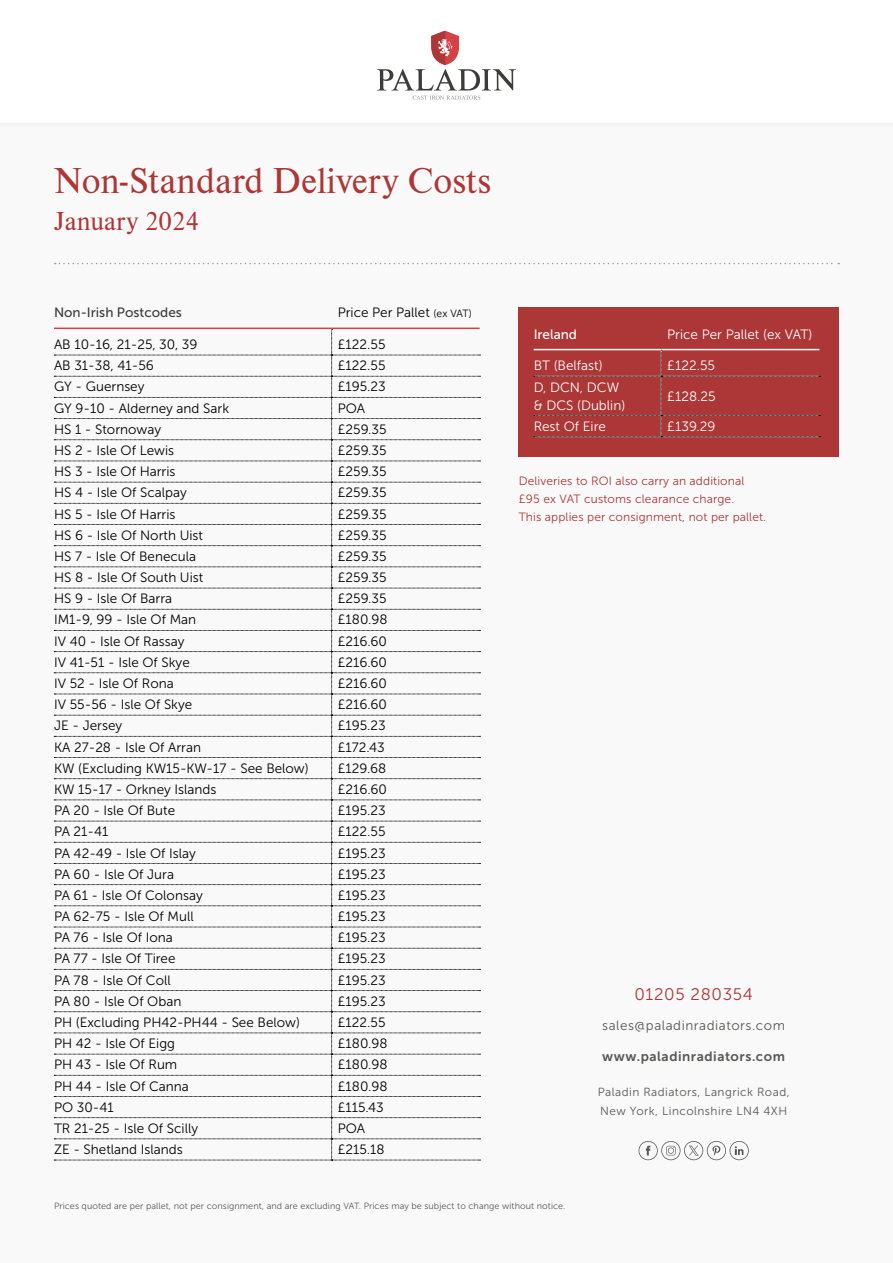
<style>
.page{position:relative;width:893px;height:1263px;background:#fff}
.page>*{position:absolute;margin:0;border:0;box-sizing:border-box;transform-origin:0 0}
.t1{font:37.5px "Nimbus Rom D";color:#ad3737}
.t2{font:27px "Nimbus Rom D";color:#ad3737}
.t3{font:16.8px "Museo Sans 300";letter-spacing:.04em;color:#ad3737}
.t4{font:13.5px "Museo Sans 300";color:#000}
.t5{font:13.5px/18px "Museo Sans 300";color:#fff}
.t6{font:13.5px "Museo Sans 300";letter-spacing:.04em;color:#575756}
.t7{font:13.5px "Museo Sans 700";letter-spacing:.04em;color:#575756}
.t8{font:13.5px "Museo Sans 500";color:#3c3c3b}
.t9{font:13.5px "Museo Sans 500";color:#fff}
.t10{font:12px/18px "Museo Sans 300";letter-spacing:.01em;color:#ad3737}
.t11{font:11.7px/18.5px "Museo Sans 300";letter-spacing:.04em;color:#575756}
.t12{font:9px "Museo Sans 300";letter-spacing:.01em;color:#575756}
.s1{font-size:10.5px}
</style>
<div class="page">
<svg style="left:377px;top:31px;width:139px;height:59px"></svg>
<svg style="left:413px;top:96px;width:67px;height:4px"></svg>
<div style="left:0;top:114px;width:893px;height:1149px;background:#f9f9f9"></div>
<svg style="left:55px;top:263px;width:784px;height:1px"></svg>
<svg style="left:54px;top:329px;width:426px;height:832px"></svg>
<hr style="left:54px;top:328px;width:278px;height:1px;background:#d44245">
<hr style="left:332px;top:328px;width:148px;height:1px;background:#d44245">
<svg style="left:638px;top:1141px;width:111px;height:19px"></svg>
<div style="left:519px;top:307px;width:320px;height:149px;background:#ad3737"></div>
<svg style="left:534px;top:350px;width:286px;height:87px"></svg>
<hr style="left:534px;top:349px;width:127px;height:1px;background:#fff">
<hr style="left:661px;top:349px;width:158px;height:1px;background:#fff">
<h1 class="t1" style="left:54px;top:156px;width:439px">Non-Standard Delivery Costs</h1>
<h2 class="t2" style="left:54px;top:204px;width:147px">January 2024</h2>
<p class="t8" style="left:54px;top:305px;width:129px">Non-Irish Postcodes</p>
<p class="t4" style="left:338px;top:305px;width:136px">Price Per Pallet <span class="s1">(ex VAT)</span></p>
<p class="t4" style="left:54px;top:337px;width:145px">AB 10-16, 21-25, 30, 39</p>
<p class="t4" style="left:338px;top:337px;width:49px">£122.55</p>
<p class="t4" style="left:54px;top:358px;width:101px">AB 31-38, 41-56</p>
<p class="t4" style="left:338px;top:358px;width:49px">£122.55</p>
<p class="t4" style="left:54px;top:379px;width:92px">GY - Guernsey</p>
<p class="t4" style="left:338px;top:379px;width:50px">£195.23</p>
<p class="t4" style="left:54px;top:401px;width:177px">GY 9-10 - Alderney and Sark</p>
<p class="t4" style="left:338px;top:401px;width:29px">POA</p>
<p class="t4" style="left:54px;top:422px;width:109px">HS 1 - Stornoway</p>
<p class="t4" style="left:338px;top:422px;width:51px">£259.35</p>
<p class="t4" style="left:54px;top:443px;width:122px">HS 2 - Isle Of Lewis</p>
<p class="t4" style="left:338px;top:443px;width:51px">£259.35</p>
<p class="t4" style="left:54px;top:464px;width:123px">HS 3 - Isle Of Harris</p>
<p class="t4" style="left:338px;top:464px;width:51px">£259.35</p>
<p class="t4" style="left:54px;top:485px;width:134px">HS 4 - Isle Of Scalpay</p>
<p class="t4" style="left:338px;top:485px;width:51px">£259.35</p>
<p class="t4" style="left:54px;top:507px;width:123px">HS 5 - Isle Of Harris</p>
<p class="t4" style="left:338px;top:507px;width:51px">£259.35</p>
<p class="t4" style="left:54px;top:528px;width:151px">HS 6 - Isle Of North Uist</p>
<p class="t4" style="left:338px;top:528px;width:51px">£259.35</p>
<p class="t4" style="left:54px;top:549px;width:144px">HS 7 - Isle Of Benecula</p>
<p class="t4" style="left:338px;top:549px;width:51px">£259.35</p>
<p class="t4" style="left:54px;top:570px;width:151px">HS 8 - Isle Of South Uist</p>
<p class="t4" style="left:338px;top:570px;width:51px">£259.35</p>
<p class="t4" style="left:54px;top:591px;width:120px">HS 9 - Isle Of Barra</p>
<p class="t4" style="left:338px;top:591px;width:51px">£259.35</p>
<p class="t4" style="left:54px;top:612px;width:144px">IM1-9, 99 - Isle Of Man</p>
<p class="t4" style="left:338px;top:612px;width:51px">£180.98</p>
<p class="t4" style="left:54px;top:634px;width:132px">IV 40 - Isle Of Rassay</p>
<p class="t4" style="left:338px;top:634px;width:51px">£216.60</p>
<p class="t4" style="left:54px;top:655px;width:137px">IV 41-51 - Isle Of Skye</p>
<p class="t4" style="left:338px;top:655px;width:51px">£216.60</p>
<p class="t4" style="left:54px;top:676px;width:121px">IV 52 - Isle Of Rona</p>
<p class="t4" style="left:338px;top:676px;width:51px">£216.60</p>
<p class="t4" style="left:54px;top:697px;width:140px">IV 55-56 - Isle Of Skye</p>
<p class="t4" style="left:338px;top:697px;width:51px">£216.60</p>
<p class="t4" style="left:54px;top:718px;width:70px">JE - Jersey</p>
<p class="t4" style="left:338px;top:718px;width:50px">£195.23</p>
<p class="t4" style="left:54px;top:740px;width:149px">KA 27-28 - Isle Of Arran</p>
<p class="t4" style="left:338px;top:740px;width:49px">£172.43</p>
<p class="t4" style="left:54px;top:761px;width:256px">KW (Excluding KW15-KW-17 - See Below)</p>
<p class="t4" style="left:338px;top:761px;width:50px">£129.68</p>
<p class="t4" style="left:54px;top:782px;width:164px">KW 15-17 - Orkney Islands</p>
<p class="t4" style="left:338px;top:782px;width:51px">£216.60</p>
<p class="t4" style="left:54px;top:803px;width:123px">PA 20 - Isle Of Bute</p>
<p class="t4" style="left:338px;top:803px;width:50px">£195.23</p>
<p class="t4" style="left:54px;top:824px;width:56px">PA 21-41</p>
<p class="t4" style="left:338px;top:824px;width:49px">£122.55</p>
<p class="t4" style="left:54px;top:845px;width:143px">PA 42-49 - Isle Of Islay</p>
<p class="t4" style="left:338px;top:845px;width:50px">£195.23</p>
<p class="t4" style="left:54px;top:867px;width:122px">PA 60 - Isle Of Jura</p>
<p class="t4" style="left:338px;top:867px;width:50px">£195.23</p>
<p class="t4" style="left:54px;top:888px;width:150px">PA 61 - Isle Of Colonsay</p>
<p class="t4" style="left:338px;top:888px;width:50px">£195.23</p>
<p class="t4" style="left:54px;top:909px;width:141px">PA 62-75 - Isle Of Mull</p>
<p class="t4" style="left:338px;top:909px;width:50px">£195.23</p>
<p class="t4" style="left:54px;top:930px;width:120px">PA 76 - Isle Of Iona</p>
<p class="t4" style="left:338px;top:930px;width:50px">£195.23</p>
<p class="t4" style="left:54px;top:951px;width:123px">PA 77 - Isle Of Tiree</p>
<p class="t4" style="left:338px;top:951px;width:50px">£195.23</p>
<p class="t4" style="left:54px;top:973px;width:118px">PA 78 - Isle Of Coll</p>
<p class="t4" style="left:338px;top:973px;width:50px">£195.23</p>
<p class="t4" style="left:54px;top:994px;width:129px">PA 80 - Isle Of Oban</p>
<p class="t4" style="left:338px;top:994px;width:50px">£195.23</p>
<p class="t4" style="left:54px;top:1015px;width:247px">PH (Excluding PH42-PH44 - See Below)</p>
<p class="t4" style="left:338px;top:1015px;width:49px">£122.55</p>
<p class="t4" style="left:54px;top:1036px;width:123px">PH 42 - Isle Of Eigg</p>
<p class="t4" style="left:338px;top:1036px;width:51px">£180.98</p>
<p class="t4" style="left:54px;top:1057px;width:125px">PH 43 - Isle Of Rum</p>
<p class="t4" style="left:338px;top:1057px;width:51px">£180.98</p>
<p class="t4" style="left:54px;top:1078px;width:136px">PH 44 - Isle Of Canna</p>
<p class="t4" style="left:338px;top:1078px;width:51px">£180.98</p>
<p class="t4" style="left:54px;top:1100px;width:61px">PO 30-41</p>
<p class="t4" style="left:338px;top:1100px;width:48px">£115.43</p>
<p class="t4" style="left:54px;top:1121px;width:146px">TR 21-25 - Isle Of Scilly</p>
<p class="t4" style="left:338px;top:1121px;width:29px">POA</p>
<p class="t4" style="left:54px;top:1142px;width:130px">ZE - Shetland Islands</p>
<p class="t4" style="left:338px;top:1142px;width:48px">£215.18</p>
<p class="t9" style="left:534px;top:326px;width:45px">Ireland</p>
<p class="t5" style="left:667px;top:325px;width:147px">Price Per Pallet (ex VAT)</p>
<p class="t5" style="left:534px;top:357px;width:70px">BT (Belfast)</p>
<p class="t5" style="left:667px;top:357px;width:49px">£122.55</p>
<p class="t5" style="left:534px;top:378px;width:93px">D, DCN, DCW &amp; DCS (Dublin)</p>
<p class="t5" style="left:667px;top:387px;width:50px">£128.25</p>
<p class="t5" style="left:534px;top:417px;width:74px">Rest Of Eire</p>
<p class="t5" style="left:667px;top:417px;width:50px">£139.29</p>
<p class="t10" style="left:519px;top:472px;width:249px">Deliveries to ROI also carry an additional £95 ex VAT customs clearance charge.<br>This applies per consignment, not per pallet.</p>
<p class="t3" style="left:634px;top:985px;width:120px">01205 280354</p>
<p class="t6" style="left:602px;top:1018px;width:184px">sales@paladinradiators.com</p>
<p class="t7" style="left:602px;top:1048px;width:184px">www.paladinradiators.com</p>
<p class="t11" style="left:598px;top:1083px;width:193px">Paladin Radiators, Langrick Road,<br>New York, Lincolnshire LN4 4XH</p>
<p class="t12" style="left:54px;top:1201px;width:513px">Prices quoted are per pallet, not per consignment, and are excluding VAT. Prices may be subject to change without notice.</p>
</div>
